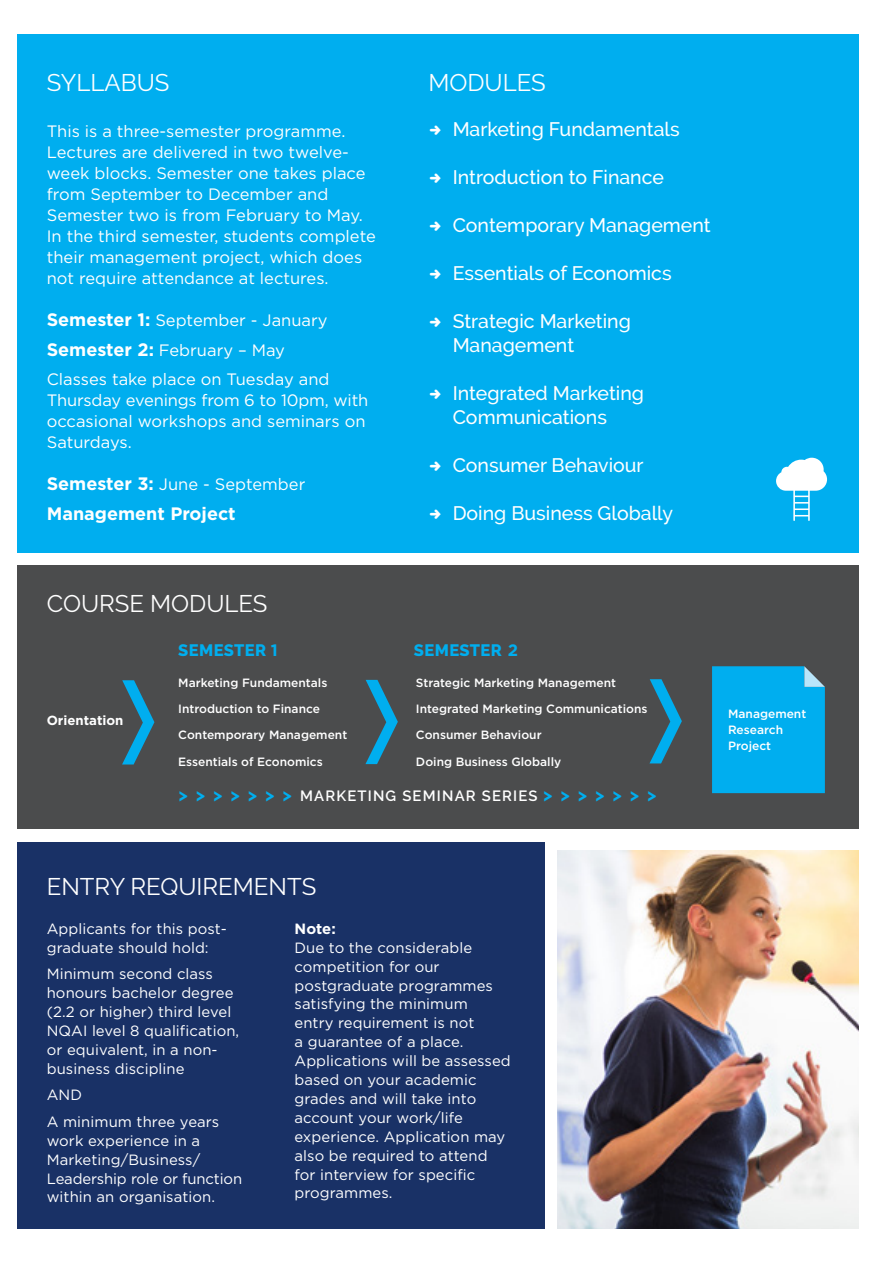
<style>
.page{position:relative;width:893px;height:1263px;background:#fff}
.page>*{position:absolute;margin:0;border:0;box-sizing:border-box;transform-origin:0 0}
.t1{font:24px "Raleway";color:#fff}
.t2{font:500 19.5px/24px "Raleway";color:#fff}
.t3{font:700 18px "Gotham";color:#fff}
.t4{font:16.5px/21px "Gotham";color:#fff}
.t5{font:800 16.5px "Raleway";letter-spacing:.025em;color:#00aeef}
.t6{font:14.85px/18.9px "Gotham";letter-spacing:.005em;color:#fff}
.t7{font:600 14.85px "Raleway";letter-spacing:.08em;color:#fff}
.t8{font:700 13.2px "Gotham";color:#fff}
.t9{font:500 12px "Gotham";color:#fff}
.s1{font-weight:700;font-size:18px}
.s2{font-family:"Gotham";font-weight:700}
.s3{font-weight:700;font-size:18.15px;color:#00aeef}
.s4{font-weight:700}
</style>
<div class="page">
<img style="left:557px;top:850px;width:302px;height:379px">
<div style="left:17px;top:34px;width:842px;height:519px;background:#00aeef"></div>
<div style="left:17px;top:842px;width:527px;height:387px;background:#193166"></div>
<div style="left:17px;top:566px;width:842px;height:263px;background:#4b4c4d"></div>
<svg style="left:122px;top:680px;width:32px;height:84px"></svg>
<div style="left:712px;top:666px;width:113px;height:127px;background:#00aeef"></div>
<svg style="left:365px;top:680px;width:33px;height:84px"></svg>
<svg style="left:649px;top:679px;width:33px;height:84px"></svg>
<svg style="left:776px;top:458px;width:51px;height:63px"></svg>
<p class="t1" style="left:47px;top:68px;width:124px">SYLLABUS</p>
<p class="t4" style="left:47px;top:120px;width:331px">This is a three-semester programme.<br>Lectures are delivered in two twelve&shy;week blocks. Semester one takes place from September to December and Semester two is from February to May.<br>In the third semester, students complete their management project, which does not require attendance at lectures.</p>
<p class="t4" style="left:47px;top:309px;width:282px"><span class="s1">Semester 1:</span> September - January</p>
<p class="t4" style="left:47px;top:339px;width:240px"><span class="s1">Semester 2:</span> February – May</p>
<p class="t4" style="left:47px;top:368px;width:323px">Classes take place on Tuesday and<br>Thursday evenings from 6 to 10pm, with occasional workshops and seminars on<br>Saturdays.</p>
<p class="t4" style="left:47px;top:473px;width:260px"><span class="s1">Semester 3:</span> June - September</p>
<p class="t3" style="left:47px;top:503px;width:191px">Management Project</p>
<p class="t1" style="left:428px;top:68px;width:119px">MODULES</p>
<p class="t2" style="left:453px;top:117px;width:229px">Marketing Fundamentals</p>
<p class="t2" style="left:453px;top:165px;width:213px">Introduction to Finance</p>
<p class="t2" style="left:453px;top:213px;width:260px">Contemporary Management</p>
<p class="t2" style="left:453px;top:261px;width:221px">Essentials of Economics</p>
<p class="t2" style="left:453px;top:309px;width:180px">Strategic Marketing<br>Management</p>
<p class="t2" style="left:453px;top:381px;width:193px">Integrated Marketing<br>Communications</p>
<p class="t2" style="left:453px;top:453px;width:192px">Consumer Behaviour</p>
<p class="t2" style="left:453px;top:501px;width:222px">Doing Business Globally</p>
<p class="t1" style="left:47px;top:590px;width:222px">COURSE MODULES</p>
<p class="t8" style="left:47px;top:713px;width:78px">Orientation</p>
<p class="t5" style="left:178px;top:640px;width:101px">SEMESTER <span class="s2">1</span></p>
<p class="t5" style="left:414px;top:640px;width:106px">SEMESTER <span class="s2">2</span></p>
<p class="t9" style="left:178px;top:675px;width:151px">Marketing Fundamentals</p>
<p class="t9" style="left:178px;top:702px;width:143px">Introduction to Finance</p>
<p class="t9" style="left:178px;top:728px;width:171px">Contemporary Management</p>
<p class="t9" style="left:178px;top:755px;width:146px">Essentials of Economics</p>
<p class="t9" style="left:416px;top:675px;width:202px">Strategic Marketing Management</p>
<p class="t9" style="left:416px;top:702px;width:233px">Integrated Marketing Communications</p>
<p class="t9" style="left:416px;top:728px;width:127px">Consumer Behaviour</p>
<p class="t9" style="left:416px;top:755px;width:147px">Doing Business Globally</p>
<p class="t7" style="left:179px;top:787px;width:479px"><span class="s3">&gt; &gt; &gt; &gt; &gt; &gt; &gt;</span> MARKETING SEMINAR SERIES <span class="s3">&gt; &gt; &gt; &gt; &gt; &gt; &gt;</span></p>
<p class="t9" style="left:728px;top:707px;width:80px">Management</p>
<p class="t9" style="left:728px;top:723px;width:57px">Research</p>
<p class="t9" style="left:728px;top:739px;width:45px">Project</p>
<p class="t1" style="left:47px;top:873px;width:271px">ENTRY REQUIREMENTS</p>
<p class="t6" style="left:47px;top:919px;width:182px">Applicants for this post&shy;graduate should hold:</p>
<p class="t6" style="left:47px;top:964px;width:194px">Minimum second class honours bachelor degree (2.2 or higher) third level<br>NQAI level 8 qualification, or equivalent, in a non&shy;business discipline</p>
<p class="t6" style="left:47px;top:1085px;width:37px">AND</p>
<p class="t6" style="left:47px;top:1112px;width:197px">A minimum three years work experience in a<br>Marketing/Business/<br>Leadership role or function within an organisation.</p>
<p class="t6" style="left:295px;top:919px;width:218px"><span class="s4">Note:<br></span>Due to the considerable competition for our postgraduate programmes satisfying the minimum<br>entry requirement is not<br>a guarantee of a place.<br>Applications will be assessed based on your academic grades and will take into account your work/life experience. Application may also be required to attend for interview for specific programmes.</p>
</div>
